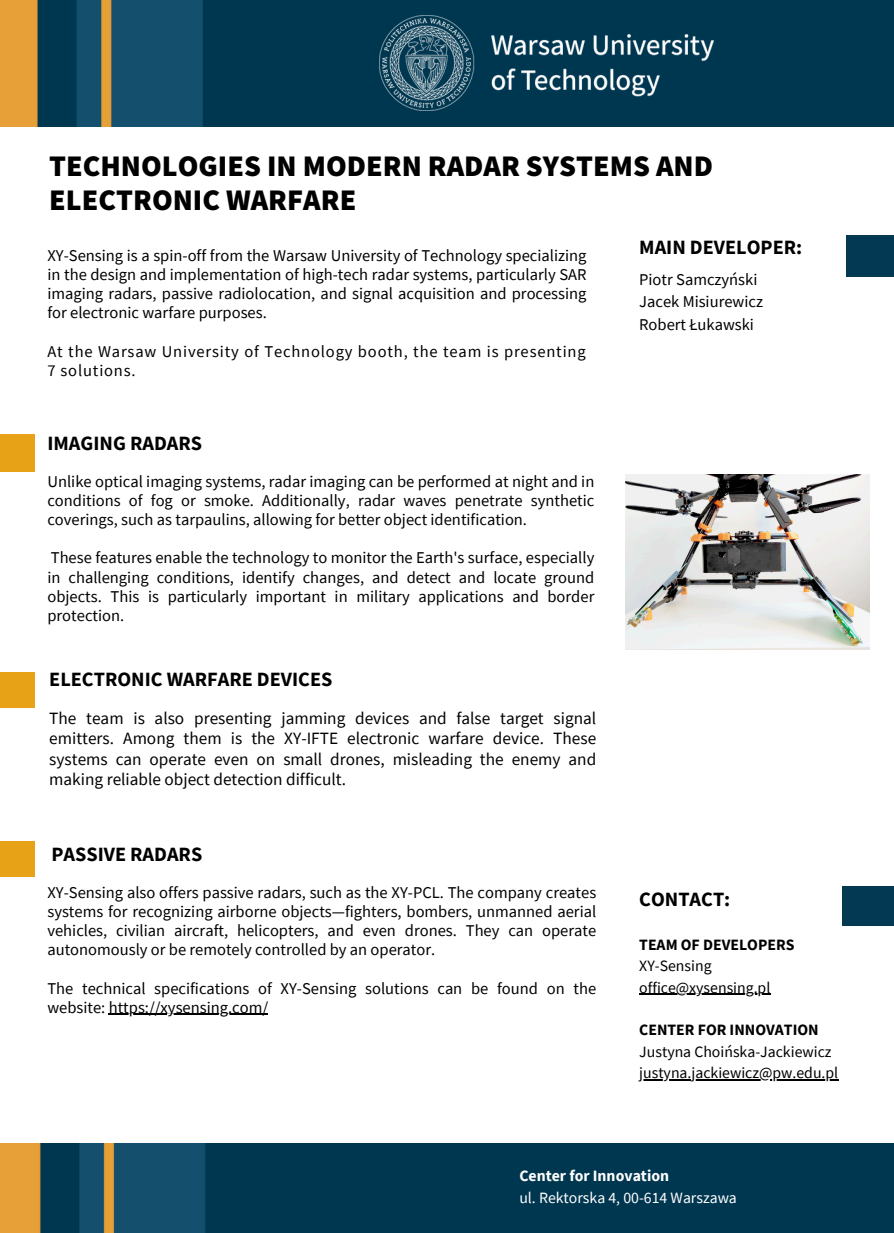
<style>
.page{position:relative;width:894px;height:1233px;background:#fff}
.page>*{position:absolute;margin:0;border:0;box-sizing:border-box;transform-origin:0 0}
.t1{font:900 30px/34.8px "Source Sans Pro";color:#000}
.t2{font:700 20.25px "Source Sans Pro";color:#000}
.t3{font:17.25px/20.2px "Source Sans Pro";color:#000;text-align:justify}
.t4{font:16.5px/19.2px "Source Sans Pro";color:#000;text-align:justify}
.t5{font:16.5px/19.2px "Source Sans Pro";letter-spacing:.05em;color:#000}
.t6{font:15.75px "Source Sans Pro";color:#000}
.t7{font:700 15.75px "Source Sans Pro";color:#000}
.t8{font:15.75px "Source Sans Pro";color:#fff}
.t9{font:700 15.75px "Source Sans Pro";color:#fff}
</style>
<div class="page">
<div style="left:0;top:434px;width:35px;height:38px;background:#e7a217"></div>
<div style="left:845px;top:240px;width:48px;height:37px;background:#043953"></div>
<div style="left:0;top:673px;width:35px;height:35px;background:#e7a217"></div>
<img style="left:0;top:0;width:654px;height:127px">
<div style="left:654px;top:0;width:239px;height:127px;background:#003750"></div>
<img style="left:0;top:1144px;width:655px;height:89px">
<div style="left:655px;top:1144px;width:238px;height:89px;background:#003750"></div>
<hr style="left:109px;top:1014px;width:159px;height:1px;background:#000">
<div style="left:0;top:841px;width:35px;height:35px;background:#e7a217"></div>
<hr style="left:639px;top:994px;width:131px;height:1px;background:#000">
<hr style="left:639px;top:1079px;width:199px;height:1px;background:#000">
<div style="left:845px;top:235px;width:48px;height:37px;background:#043953"></div>
<div style="left:842px;top:887px;width:51px;height:39px;background:#043953"></div>
<img style="left:380px;top:16px;width:333px;height:94px">
<img style="left:625px;top:475px;width:244px;height:174px">
<p class="t1" style="left:49px;top:147px;width:665px">TECHNOLOGIES IN MODERN RADAR SYSTEMS AND<br>ELECTRONIC WARFARE</p>
<p class="t4" style="left:47px;top:245px;width:540px">XY-Sensing is a spin-off from the Warsaw University of Technology specializing in the design and implementation of high-tech radar systems, particularly SAR imaging radars, passive radiolocation, and signal acquisition and processing for electronic warfare purposes.</p>
<h2 class="t5" style="left:47px;top:341px;width:539px">At the Warsaw University of Technology booth, the team is presenting<br>7 solutions.</h2>
<p class="t2" style="left:47px;top:430px;width:156px">IMAGING RADARS</p>
<p class="t4" style="left:47px;top:471px;width:548px">Unlike optical imaging systems, radar imaging can be performed at night and in conditions of fog or smoke. Additionally, radar waves penetrate synthetic coverings, such as tarpaulins, allowing for better object identification.</p>
<p class="t4" style="left:47px;top:548px;width:548px">These features enable the technology to monitor the Earth's surface, especially in challenging conditions, identify changes, and detect and locate ground objects. This is particularly important in military applications and border protection.</p>
<h2 class="t2" style="left:49px;top:666px;width:284px">ELECTRONIC WARFARE DEVICES</h2>
<p class="t3" style="left:49px;top:708px;width:548px">The team is also presenting jamming devices and false target signal emitters. Among them is the XY-IFTE electronic warfare device. These systems can operate even on small drones, misleading the enemy and making reliable object detection difficult.</p>
<p class="t2" style="left:51px;top:841px;width:152px">PASSIVE RADARS</p>
<p class="t4" style="left:47px;top:883px;width:550px">XY-Sensing also offers passive radars, such as the XY-PCL. The company creates systems for recognizing airborne objects—fighters, bombers, unmanned aerial vehicles, civilian aircraft, helicopters, and even drones. They can operate autonomously or be remotely controlled by an operator.</p>
<p class="t4" style="left:47px;top:978px;width:550px">The technical specifications of XY-Sensing solutions can be found on the website: https://xysensing.com/</p>
<p class="t2" style="left:639px;top:234px;width:164px">MAIN DEVELOPER:</p>
<p class="t4" style="left:639px;top:269px;width:120px">Piotr Samczyński</p>
<p class="t4" style="left:639px;top:292px;width:125px">Jacek Misiurewicz</p>
<p class="t4" style="left:639px;top:314px;width:116px">Robert Łukawski</p>
<p class="t2" style="left:639px;top:886px;width:93px">CONTACT:</p>
<p class="t7" style="left:639px;top:934px;width:157px">TEAM OF DEVELOPERS</p>
<h2 class="t6" style="left:639px;top:956px;width:74px">XY-Sensing</h2>
<p class="t6" style="left:639px;top:977px;width:133px">office@xysensing.pl</p>
<p class="t7" style="left:639px;top:1020px;width:181px">CENTER FOR INNOVATION</p>
<p class="t6" style="left:639px;top:1041px;width:194px">Justyna Choińska-Jackiewicz</p>
<p class="t6" style="left:639px;top:1063px;width:200px">justyna.jackiewicz@pw.edu.pl</p>
<p class="t9" style="left:519px;top:1166px;width:151px">Center for Innovation</p>
<h2 class="t8" style="left:519px;top:1187px;width:219px">ul. Rektorska 4, 00-614 Warszawa</h2>
</div>
